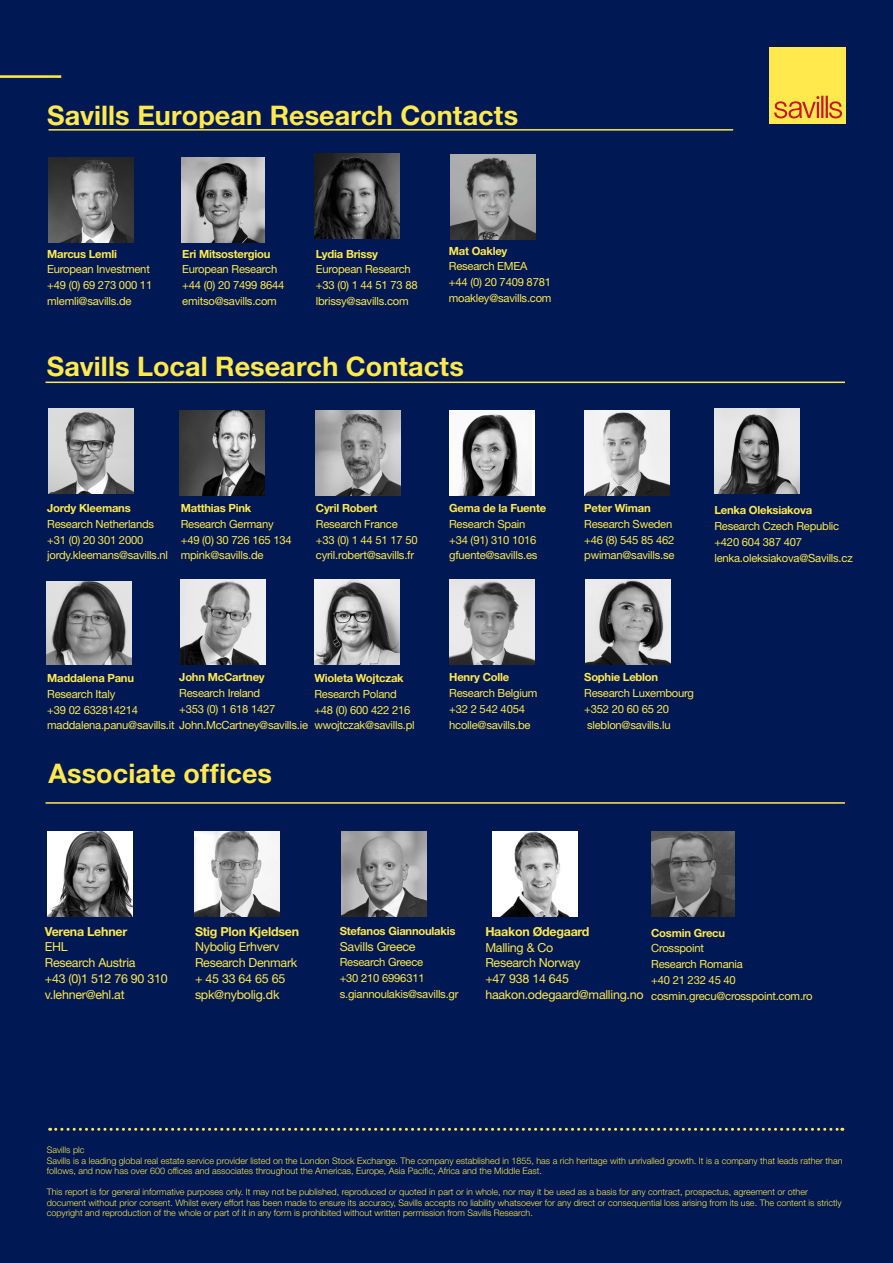
<style>
.page{position:relative;width:893px;height:1263px;background:#001954}
.page>*{position:absolute;margin:0;border:0;box-sizing:border-box;transform-origin:0 0}
.t1{font:700 27px "Helvetica Neue LT Std";letter-spacing:.005em;color:#ffe94d}
.t2{font:12.45px "Helvetica Neue LT Std";letter-spacing:-.02em;color:#ffe94d}
.t3{font:700 12.45px "Helvetica Neue LT Std";letter-spacing:-.02em;color:#ffe94d}
.t4{font:11.25px "Helvetica Neue LT Std";letter-spacing:-.02em;color:#ffe94d}
.t5{font:700 11.25px "Helvetica Neue LT Std";letter-spacing:-.02em;color:#ffe94d}
.t6{font:300 9px/10.5px "Helvetica Neue LT Std";color:#ffe94d}
</style>
<div class="page">
<hr style="left:0;top:75px;width:61px;height:3px;background:#ffe94d">
<img style="left:182px;top:157px;width:83px;height:85px">
<img style="left:314px;top:153px;width:85px;height:85px">
<img style="left:450px;top:154px;width:85px;height:85px">
<img style="left:179px;top:411px;width:85px;height:85px">
<img style="left:316px;top:411px;width:85px;height:85px">
<div style="left:449px;top:410px;width:85px;height:85px;background:#fff"></div>
<img style="left:459px;top:414px;width:72px;height:81px">
<img style="left:584px;top:410px;width:85px;height:85px">
<img style="left:49px;top:409px;width:85px;height:85px">
<img style="left:181px;top:579px;width:85px;height:85px">
<img style="left:314px;top:579px;width:85px;height:85px">
<svg style="left:50px;top:1128px;width:793px;height:3px"></svg>
<img style="left:449px;top:579px;width:85px;height:85px">
<img style="left:48px;top:832px;width:85px;height:85px">
<img style="left:49px;top:157px;width:85px;height:85px">
<img style="left:195px;top:831px;width:85px;height:85px">
<hr style="left:49px;top:129px;width:684px;height:2px;background:#ffe94d">
<hr style="left:46px;top:382px;width:799px;height:1px;background:#ffe94d">
<img style="left:342px;top:832px;width:85px;height:85px">
<hr style="left:46px;top:802px;width:799px;height:2px;background:#ffe94d">
<div style="left:770px;top:47px;width:76px;height:76px;background:#ffe94d"></div>
<svg style="left:774px;top:96px;width:68px;height:22px"></svg>
<img style="left:47px;top:581px;width:85px;height:83px">
<img style="left:585px;top:579px;width:85px;height:85px">
<img style="left:492px;top:832px;width:85px;height:85px">
<img style="left:714px;top:409px;width:85px;height:85px">
<img style="left:651px;top:831px;width:84px;height:85px">
<p class="t1" style="left:47px;top:98px;width:473px">Savills European Research Contacts</p>
<p class="t5" style="left:47px;top:247px;width:71px">Marcus Lemli</p>
<p class="t4" style="left:47px;top:263px;width:104px">European Investment</p>
<p class="t4" style="left:47px;top:278px;width:107px">+49 (0) 69 273 000 11</p>
<p class="t4" style="left:47px;top:294px;width:86px">mlemli@savills.de</p>
<p class="t5" style="left:182px;top:247px;width:90px">Eri Mitsostergiou</p>
<p class="t4" style="left:182px;top:263px;width:96px">European Research</p>
<p class="t4" style="left:182px;top:278px;width:104px">+44 (0) 20 7499 8644</p>
<p class="t4" style="left:182px;top:294px;width:96px">emitso@savills.com</p>
<p class="t5" style="left:316px;top:247px;width:64px">Lydia Brissy</p>
<p class="t4" style="left:316px;top:263px;width:96px">European Research</p>
<p class="t4" style="left:316px;top:278px;width:103px">+33 (0) 1 44 51 73 88</p>
<p class="t4" style="left:316px;top:294px;width:94px">lbrissy@savills.com</p>
<p class="t5" style="left:449px;top:244px;width:60px">Mat Oakley</p>
<p class="t4" style="left:449px;top:260px;width:80px">Research EMEA</p>
<p class="t4" style="left:449px;top:275px;width:104px">+44 (0) 20 7409 8781</p>
<p class="t4" style="left:449px;top:291px;width:104px">moakley@savills.com</p>
<p class="t1" style="left:47px;top:350px;width:419px">Savills Local Research Contacts</p>
<p class="t5" style="left:47px;top:501px;width:85px">Jordy Kleemans</p>
<p class="t4" style="left:47px;top:517px;width:108px">Research Netherlands</p>
<p class="t4" style="left:47px;top:533px;width:98px">+31 (0) 20 301 2000</p>
<p class="t4" style="left:47px;top:549px;width:122px">jordy.kleemans@savills.nl</p>
<p class="t5" style="left:181px;top:501px;width:72px">Matthias Pink</p>
<p class="t4" style="left:181px;top:517px;width:94px">Research Germany</p>
<p class="t4" style="left:181px;top:533px;width:113px">+49 (0) 30 726 165 134</p>
<p class="t4" style="left:181px;top:549px;width:84px">mpink@savills.de</p>
<p class="t5" style="left:316px;top:501px;width:63px">Cyril Robert</p>
<p class="t4" style="left:316px;top:517px;width:83px">Research France</p>
<p class="t4" style="left:316px;top:533px;width:103px">+33 (0) 1 44 51 17 50</p>
<p class="t4" style="left:316px;top:549px;width:100px">cyril.robert@savills.fr</p>
<p class="t5" style="left:449px;top:501px;width:99px">Gema de la Fuente</p>
<p class="t4" style="left:449px;top:517px;width:78px">Research Spain</p>
<p class="t4" style="left:449px;top:533px;width:89px">+34 (91) 310 1016</p>
<p class="t4" style="left:449px;top:549px;width:90px">gfuente@savills.es</p>
<p class="t5" style="left:584px;top:501px;width:68px">Peter Wiman</p>
<p class="t4" style="left:584px;top:517px;width:90px">Research Sweden</p>
<p class="t4" style="left:584px;top:533px;width:92px">+46 (8) 545 85 462</p>
<p class="t4" style="left:584px;top:549px;width:92px">pwiman@savills.se</p>
<p class="t5" style="left:714px;top:503px;width:99px">Lenka Oleksiakova</p>
<p class="t4" style="left:714px;top:519px;width:126px">Research Czech Republic</p>
<p class="t4" style="left:714px;top:535px;width:89px">+420 604 387 407</p>
<p class="t4" style="left:714px;top:551px;width:140px">lenka.oleksiakova@Savills.cz</p>
<p class="t5" style="left:179px;top:670px;width:87px">John McCartney</p>
<p class="t4" style="left:179px;top:686px;width:83px">Research Ireland</p>
<p class="t4" style="left:179px;top:702px;width:98px">+353 (0) 1 618 1427</p>
<p class="t4" style="left:47px;top:718px;width:262px">maddalena.panu@savills.it John.McCartney@savills.ie</p>
<p class="t5" style="left:47px;top:671px;width:88px">Maddalena Panu</p>
<p class="t4" style="left:47px;top:687px;width:70px">Research Italy</p>
<p class="t4" style="left:47px;top:703px;width:92px">+39 02 632814214</p>
<p class="t5" style="left:314px;top:671px;width:91px">Wioleta Wojtczak</p>
<p class="t4" style="left:314px;top:687px;width:84px">Research Poland</p>
<p class="t4" style="left:314px;top:703px;width:98px">+48 (0) 600 422 216</p>
<p class="t4" style="left:314px;top:719px;width:102px">wwojtczak@savills.pl</p>
<p class="t1" style="left:49px;top:756px;width:225px">Associate offices</p>
<p class="t5" style="left:449px;top:670px;width:62px">Henry Colle</p>
<p class="t4" style="left:449px;top:686px;width:90px">Research Belgium</p>
<p class="t4" style="left:449px;top:702px;width:77px">+32 2 542 4054</p>
<p class="t4" style="left:449px;top:718px;width:83px">hcolle@savills.be</p>
<p class="t5" style="left:584px;top:670px;width:75px">Sophie Leblon</p>
<p class="t4" style="left:584px;top:686px;width:111px">Research Luxembourg</p>
<p class="t4" style="left:584px;top:702px;width:86px">+352 20 60 65 20</p>
<p class="t4" style="left:587px;top:718px;width:85px">sleblon@savills.lu</p>
<p class="t3" style="left:45px;top:923px;width:84px">Verena Lehner</p>
<p class="t2" style="left:45px;top:939px;width:25px">EHL</p>
<p class="t2" style="left:45px;top:955px;width:92px">Research Austria</p>
<p class="t2" style="left:45px;top:971px;width:124px">+43 (0)1 512 76 90 310</p>
<p class="t2" style="left:45px;top:987px;width:81px">v.lehner@ehl.at</p>
<p class="t3" style="left:195px;top:923px;width:106px">Stig Plon Kjeldsen</p>
<p class="t2" style="left:195px;top:939px;width:86px">Nybolig Erhverv</p>
<p class="t2" style="left:195px;top:955px;width:104px">Research Denmark</p>
<p class="t2" style="left:195px;top:971px;width:92px">+ 45 33 64 65 65</p>
<p class="t2" style="left:195px;top:987px;width:86px">spk@nybolig.dk</p>
<p class="t5" style="left:340px;top:924px;width:117px">Stefanos Giannoulakis</p>
<p class="t2" style="left:340px;top:939px;width:77px">Savills Greece</p>
<p class="t4" style="left:340px;top:956px;width:85px">Research Greece</p>
<p class="t4" style="left:340px;top:971px;width:86px">+30 210 6996311</p>
<p class="t4" style="left:340px;top:987px;width:120px">s.giannoulakis@savills.gr</p>
<p class="t3" style="left:485px;top:924px;width:106px">Haakon Ødegaard</p>
<p class="t2" style="left:485px;top:940px;width:70px">Malling &amp; Co</p>
<p class="t2" style="left:485px;top:955px;width:96px">Research Norway</p>
<p class="t2" style="left:485px;top:971px;width:85px">+47 938 14 645</p>
<p class="t2" style="left:485px;top:987px;width:160px">haakon.odegaard@malling.no</p>
<p class="t5" style="left:651px;top:925px;width:75px">Cosmin Grecu</p>
<p class="t4" style="left:651px;top:941px;width:54px">Crosspoint</p>
<p class="t4" style="left:651px;top:957px;width:93px">Research Romania</p>
<p class="t4" style="left:651px;top:973px;width:86px">+40 21 232 45 40</p>
<p class="t4" style="left:651px;top:989px;width:163px">cosmin.grecu@crosspoint.com.ro</p>
<p class="t6" style="left:47px;top:1144px;width:39px">Savills plc</p>
<p class="t6" style="left:47px;top:1155px;width:797px">Savills is a leading global real estate service provider listed on the London Stock Exchange. The company established in 1855, has a rich heritage with unrivalled growth. It is a company that leads rather than follows, and now has over 600 offices and associates throughout the Americas, Europe, Asia Pacific, Africa and the Middle East.</p>
<p class="t6" style="left:47px;top:1186px;width:796px">This report is for general informative purposes only. It may not be published, reproduced or quoted in part or in whole, nor may it be used as a basis for any contract, prospectus, agreement or other document without prior consent. Whilst every effort has been made to ensure its accuracy, Savills accepts no liability whatsoever for any direct or consequential loss arising from its use. The content is strictly copyright and reproduction of the whole or part of it in any form is prohibited without written permission from Savills Research.</p>
</div>
